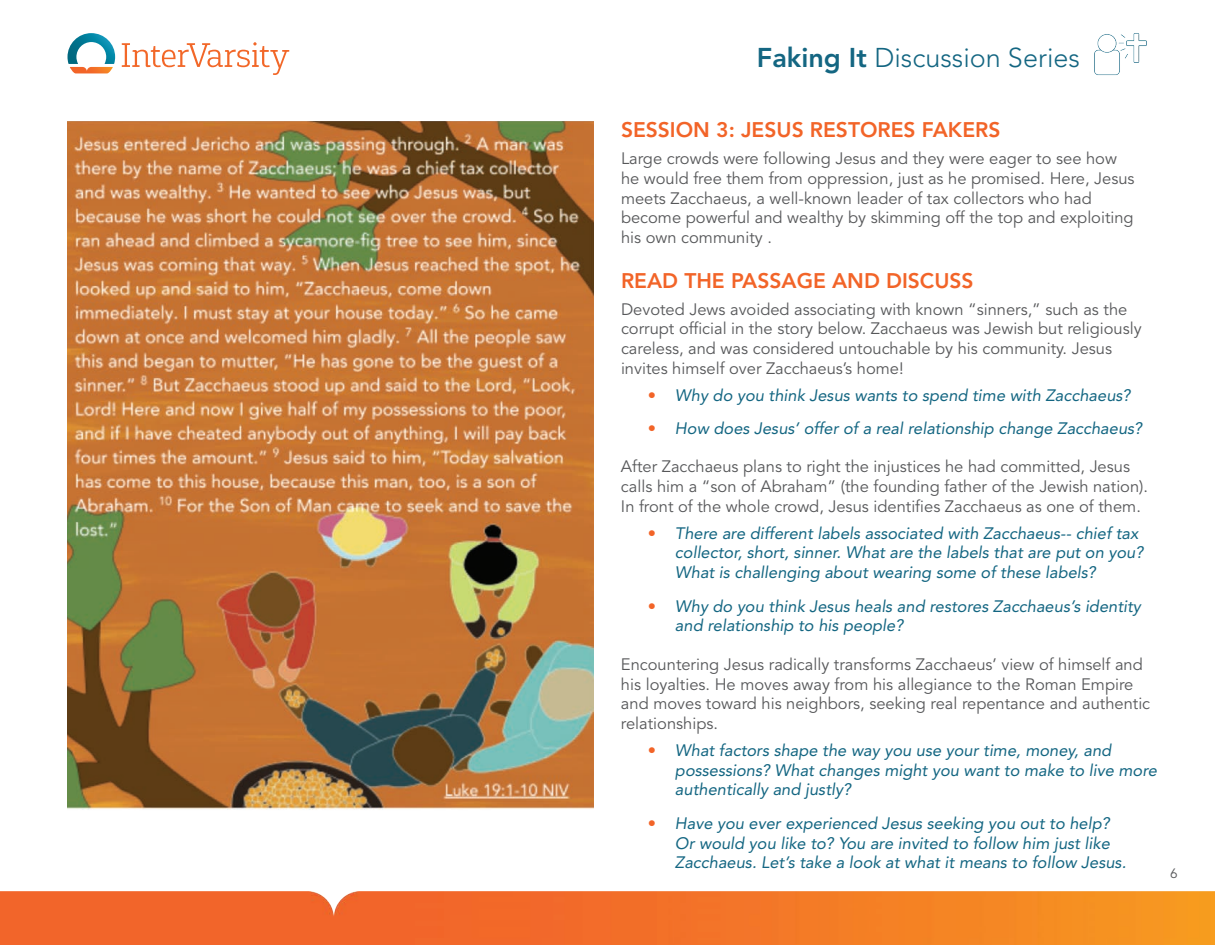
<style>
.page{position:relative;width:1215px;height:945px;background:#fff}
.page>*{position:absolute;margin:0;border:0;box-sizing:border-box;transform-origin:0 0}
.t1{font:300 27px "Avenir LT Std";color:#146682}
.t2{font:800 21px "Avenir LT Std";color:#f26428}
.t3{font:16.5px/19.8px "Avenir LT Std";color:#57585a}
.t4{font:italic 16.5px/19.8px "Avenir LT Std";color:#146682}
.t5{font:13.5px "Avenir LT Std";color:#57585a}
.s1{font-weight:800}
.s2{font-style:normal;color:#f26428}
</style>
<div class="page">
<svg style="left:68px;top:33px;width:47px;height:40px"></svg>
<svg style="left:122px;top:42px;width:167px;height:33px"></svg>
<img style="left:0;top:891px;width:1215px;height:54px">
<img style="left:1094px;top:33px;width:53px;height:43px">
<img style="left:68px;top:122px;width:526px;height:688px">
<h1 class="t1" style="left:757px;top:42px;width:325px"><span class="s1">Faking It</span> Discussion Series</h1>
<p class="t2" style="left:621px;top:118px;width:381px">SESSION 3: JESUS RESTORES FAKERS</p>
<p class="t3" style="left:621px;top:149px;width:515px">Large crowds were following Jesus and they were eager to see how he would free them from oppression, just as he promised. Here, Jesus meets Zacchaeus, a well-known leader of tax collectors who had become powerful and wealthy by skimming off the top and exploiting his own community .</p>
<p class="t2" style="left:621px;top:268px;width:354px">READ THE PASSAGE AND DISCUSS</p>
<p class="t3" style="left:621px;top:300px;width:522px">Devoted Jews avoided associating with known “sinners,” such as the corrupt official in the story below. Zacchaeus was Jewish but religiously careless, and was considered untouchable by his community. Jesus invites himself over Zacchaeus’s home!</p>
<p class="t4" style="left:648px;top:385px;width:484px"><span class="s2">•</span> Why do you think Jesus wants to spend time with Zacchaeus?</p>
<p class="t4" style="left:648px;top:419px;width:496px"><span class="s2">•</span> How does Jesus’ offer of a real relationship change Zacchaeus?</p>
<p class="t3" style="left:621px;top:457px;width:529px">After Zacchaeus plans to right the injustices he had committed, Jesus calls him a “son of Abraham” (the founding father of the Jewish nation).<br>In front of the whole crowd, Jesus identifies Zacchaeus as one of them.</p>
<p class="t4" style="left:675px;top:523px;width:470px;text-indent:-27px"><span class="s2">•</span> There are different labels associated with Zacchaeus-- chief tax collector, short, sinner. What are the labels that are put on you?<br>What is challenging about wearing some of these labels?</p>
<p class="t4" style="left:675px;top:596px;width:467px;text-indent:-27px"><span class="s2">•</span> Why do you think Jesus heals and restores Zacchaeus’s identity and relationship to his people?</p>
<p class="t3" style="left:621px;top:655px;width:531px">Encountering Jesus radically transforms Zacchaeus’ view of himself and his loyalties. He moves away from his allegiance to the Roman Empire and moves toward his neighbors, seeking real repentance and authentic relationships.</p>
<p class="t4" style="left:675px;top:741px;width:484px;text-indent:-27px"><span class="s2">•</span> What factors shape the way you use your time, money, and possessions? What changes might you want to make to live more authentically and justly?</p>
<p class="t4" style="left:675px;top:813px;width:453px;text-indent:-27px"><span class="s2">•</span> Have you ever experienced Jesus seeking you out to help?<br>Or would you like to? You are invited to follow him just like<br>Zacchaeus. Let’s take a look at what it means to follow Jesus.</p>
<p class="t5" style="left:1170px;top:866px;width:9px">6</p>
</div>
